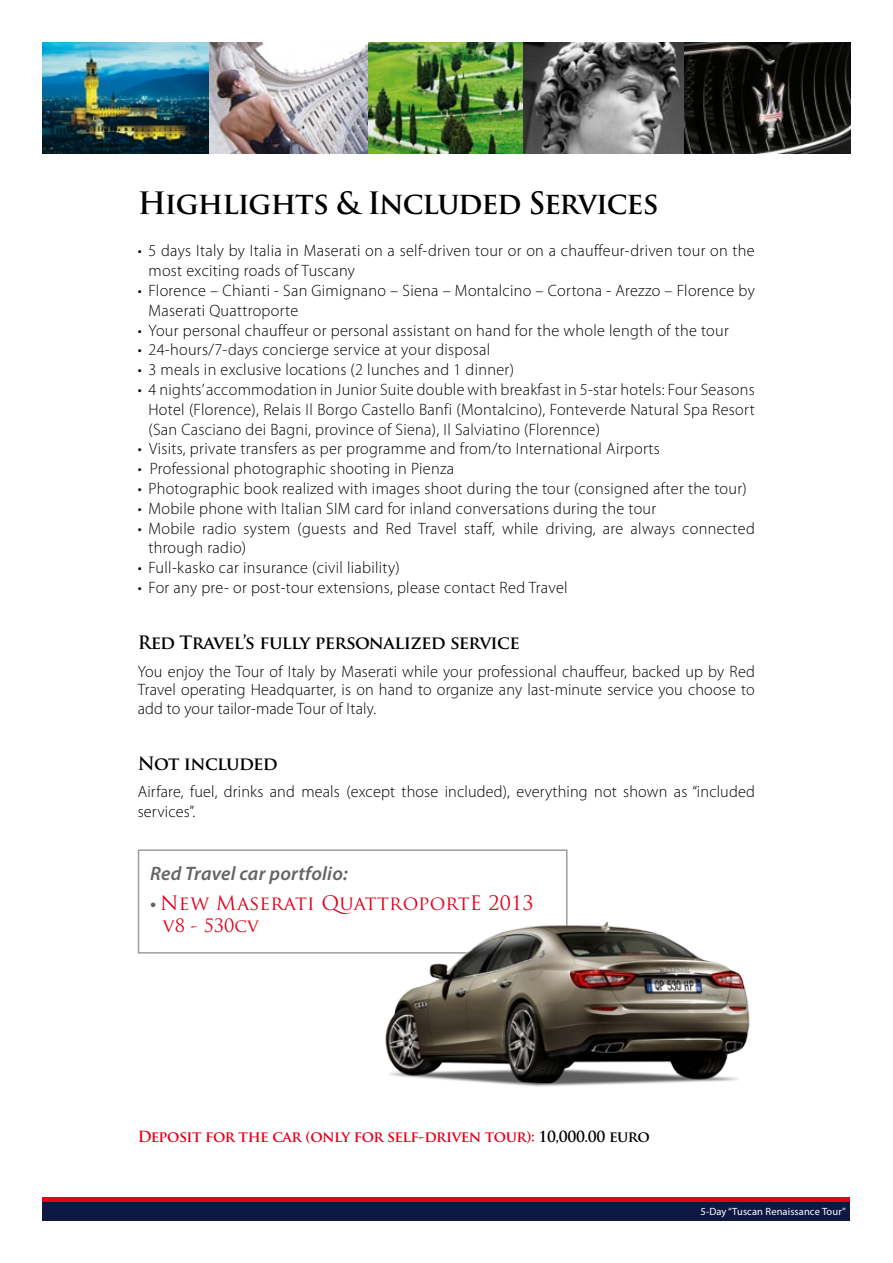
<style>
.page{position:relative;width:893px;height:1263px;background:#fff}
.page>*{position:absolute;margin:0;border:0;box-sizing:border-box;transform-origin:0 0}
.t1{font:700 30px "Trajan Pro";letter-spacing:-.04em;color:#000}
.t2{font:19.5px "Trajan Pro";letter-spacing:.01em;color:#e2001a}
.t3{font:italic 600 19.5px "Myriad Pro";letter-spacing:.01em;color:#646567}
.t4{font:700 18px "Trajan Pro";letter-spacing:-.04em;color:#000}
.t5{font:18px "Trajan Pro";color:#e2001a}
.t6{font:300 16.5px/19.8px "Myriad Pro";letter-spacing:.02em;color:#000}
.t7{font:700 15px "Trajan Pro";letter-spacing:-.03em;color:#e2001a}
.t8{font:10.5px "Myriad Pro";letter-spacing:.01em;color:#fff}
.s1{font-family:"Myriad Pro";font-weight:600;font-style:italic;color:#646567}
.s2{color:#000}
</style>
<div class="page">
<div style="left:43px;top:1197px;width:807px;height:18px;background:#e2001a"></div>
<div style="left:43px;top:1202px;width:807px;height:18px;background:#0d1943"></div>
<div style="left:138px;top:849px;width:430px;height:105px;border:2px solid #9c9e9f"></div>
<img style="left:383px;top:920px;width:367px;height:167px">
<img style="left:368px;top:43px;width:155px;height:110px">
<img style="left:208px;top:43px;width:160px;height:110px">
<img style="left:43px;top:43px;width:165px;height:110px">
<img style="left:523px;top:43px;width:162px;height:110px">
<img style="left:685px;top:43px;width:165px;height:110px">
<h1 class="t1" style="left:138px;top:184px;width:522px">Highlights &amp; Included Services</h1>
<p class="t6" style="left:148px;top:241px;width:608px;text-indent:-11px">• 5 days Italy by Italia in Maserati on a self-driven tour or on a chauffeur-driven tour on the most exciting roads of Tuscany</p>
<p class="t6" style="left:149px;top:281px;width:608px;text-indent:-11px">• Florence – Chianti - San Gimignano – Siena – Montalcino – Cortona - Arezzo – Florence by<br>Maserati Quattroporte</p>
<p class="t6" style="left:138px;top:320px;width:592px">• Your personal chauffeur or personal assistant on hand for the whole length of the tour</p>
<p class="t6" style="left:138px;top:340px;width:354px">• 24-hours/7-days concierge service at your disposal</p>
<p class="t6" style="left:138px;top:360px;width:378px">• 3 meals in exclusive locations (2 lunches and 1 dinner)</p>
<p class="t6" style="left:148px;top:380px;width:608px;text-align:justify;text-indent:-11px">• 4 nights’accommodation in Junior Suite double with breakfast in 5-star hotels: Four Seasons Hotel (Florence), Relais Il Borgo Castello Banfi (Montalcino), Fonteverde Natural Spa Resort (San Casciano dei Bagni, province of Siena), Il Salviatino (Florennce)</p>
<p class="t6" style="left:138px;top:439px;width:524px">• Visits, private transfers as per programme and from/to International Airports</p>
<p class="t6" style="left:138px;top:459px;width:318px">• Professional photographic shooting in Pienza</p>
<p class="t6" style="left:138px;top:479px;width:610px">• Photographic book realized with images shoot during the tour (consigned after the tour)</p>
<p class="t6" style="left:138px;top:499px;width:520px">• Mobile phone with Italian SIM card for inland conversations during the tour</p>
<p class="t6" style="left:148px;top:518px;width:608px;text-indent:-11px">• Mobile radio system (guests and Red Travel staff, while driving, are always connected through radio)</p>
<p class="t6" style="left:138px;top:558px;width:263px">• Full-kasko car insurance (civil liability)</p>
<p class="t6" style="left:138px;top:578px;width:431px">• For any pre- or post-tour extensions, please contact Red Travel</p>
<p class="t4" style="left:138px;top:632px;width:383px">Red Travel’s fully personalized service</p>
<p class="t6" style="left:138px;top:662px;width:619px;line-height:18.8px;text-align:justify">You enjoy the Tour of Italy by Maserati while your professional chauffeur, backed up by Red Travel operating Headquarter, is on hand to organize any last-minute service you choose to add to your tailor-made Tour of Italy.</p>
<p class="t4" style="left:138px;top:752px;width:141px">Not included</p>
<p class="t6" style="left:138px;top:782px;width:618px">Airfare, fuel, drinks and meals (except those included), everything not shown as “included services”.</p>
<p class="t3" style="left:150px;top:861px;width:199px">Red Travel car portfolio:</p>
<p class="t2" style="left:150px;top:890px;width:385px"><span class="s1">•</span> New Maserati QuattroportE 2013</p>
<p class="t5" style="left:163px;top:913px;width:98px">v8 - 530cv</p>
<p class="t7" style="left:138px;top:1127px;width:514px">Deposit for the car (only for self-driven tour): <span class="s2">10,000.00 euro</span></p>
<p class="t8" style="left:700px;top:1205px;width:147px">5-Day “Tuscan Renaissance Tour”</p>
</div>
